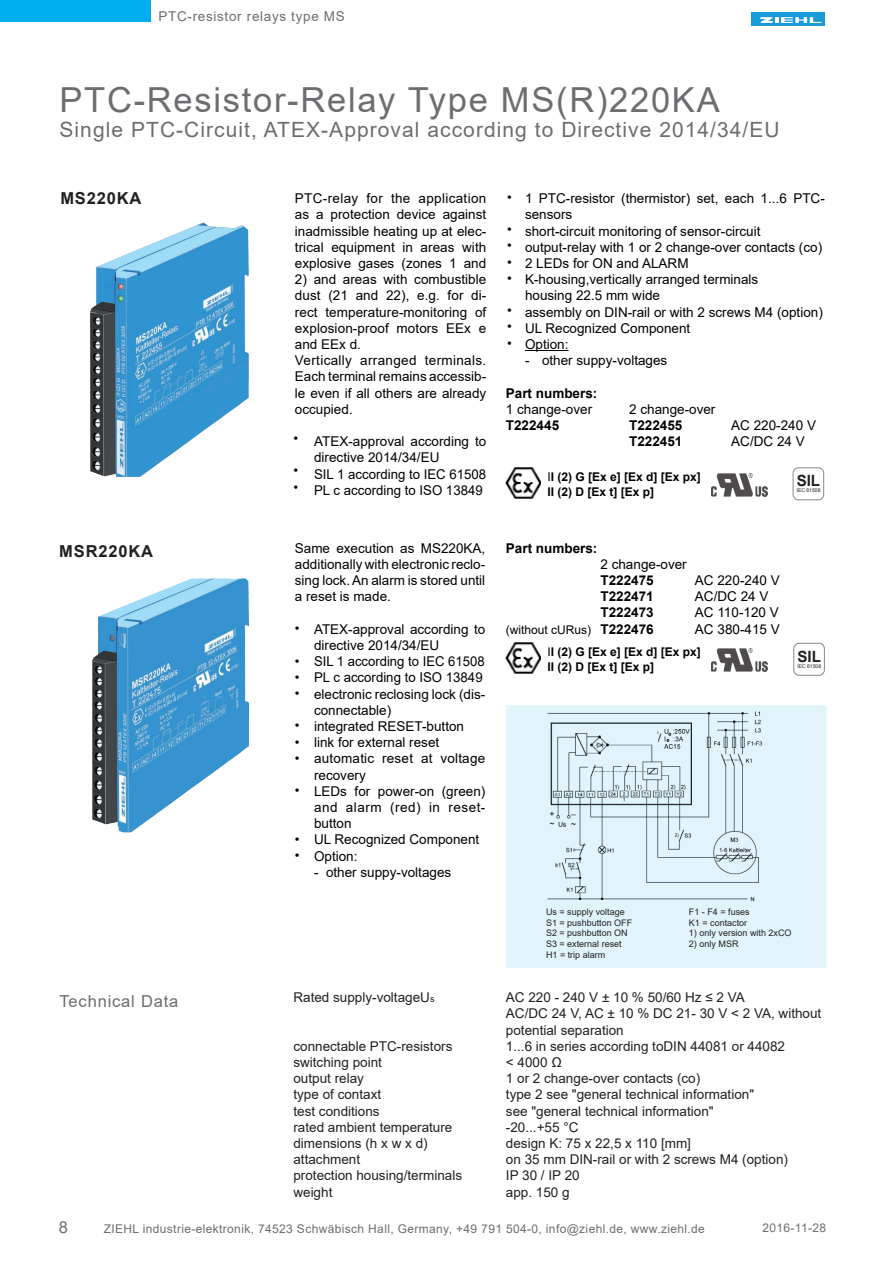
<style>
.page{position:relative;width:893px;height:1263px;background:#fff}
.page>*{position:absolute;margin:0;border:0;box-sizing:border-box;transform-origin:0 0}
.t1{font:34.5px "Arial";letter-spacing:.05em;color:#6c6d70}
.t2{font:21px "Arial";letter-spacing:.05em;color:#6c6d70}
.t3{font:700 16.5px "Arial";letter-spacing:.05em;color:#231f20}
.t4{font:16.5px "Arial";letter-spacing:.05em;color:#6c6d70}
.t5{font:700 15.45px "Arial";color:#231f20}
.t6{font:13.5px/16.2px "Arial";color:#000}
.t7{font:13.5px/16.2px "Arial";color:#231f20}
.t8{font:700 13.5px "Arial";color:#000}
.t9{font:13.5px "Arial";letter-spacing:.05em;color:#6c6d70}
.t10{font:12px "Arial";letter-spacing:.03em;color:#6c6d70}
.t11{font:700 12px/14.4px "Arial";color:#000}
.t12{font:12px "Arial";color:#000}
.t13{font:9px/10.8px "Arial";color:#231f20}
.t14{font:5.1px "Arial";color:#231f20}
.s1{font-weight:400}
.s2{font-weight:700;font-size:13.5px}
.s3{font-size:9px}
</style>
<div class="page">
<div style="left:751px;top:12px;width:73px;height:14px;background:#199bd8"></div>
<svg style="left:761px;top:17px;width:60px;height:6px"></svg>
<div style="left:0;top:0;width:150px;height:22px;background:#00aeef"></div>
<hr style="left:525px;top:350px;width:43px;height:1px;background:#000">
<div style="left:506px;top:705px;width:320px;height:263px;background:#e1f4fc"></div>
<img style="left:537px;top:705px;width:235px;height:197px">
<img style="left:506px;top:642px;width:34px;height:31px">
<div style="left:793px;top:643px;width:32px;height:33px;border:1px solid #86888b;border-radius:5px"></div>
<img style="left:506px;top:468px;width:34px;height:31px">
<div style="left:793px;top:467px;width:31px;height:33px;border:1px solid #86888b;border-radius:5px"></div>
<img style="left:711px;top:473px;width:57px;height:23px">
<img style="left:711px;top:649px;width:57px;height:23px">
<img style="left:90px;top:222px;width:159px;height:255px">
<img style="left:92px;top:578px;width:157px;height:254px">
<p class="t9" style="left:159px;top:7px;width:188px">PTC-resistor relays type MS</p>
<h1 class="t1" style="left:60px;top:76px;width:662px">PTC-Resistor-Relay Type MS(R)220KA</h1>
<h2 class="t2" style="left:60px;top:115px;width:722px">Single PTC-Circuit, ATEX-Approval according to Directive 2014/34/EU</h2>
<p class="t3" style="left:60px;top:186px;width:83px">MS220KA</p>
<p class="t3" style="left:59px;top:540px;width:95px">MSR220KA</p>
<p class="t6" style="left:295px;top:190px;width:193px;text-align:justify">PTC-relay for the application as a protection device against inadmissible heating up at elec&shy;trical equipment in areas with explosive gases (zones 1 and</p>
<p class="t6" style="left:295px;top:271px;width:193px">2) and areas with combustible dust (21 and 22), e.g. for di&shy;rect temperature-monitoring of explosion-proof motors EEx e and EEx d.<br>Vertically arranged terminals.<br>Each terminal remains accessib&shy;le even if all others are already occupied.</p>
<p class="t6" style="left:314px;top:433px;width:174px">ATEX-approval according to directive 2014/34/EU<br>SIL 1 according to IEC 61508<br>PL c according to ISO 13849</p>
<p class="t6" style="left:525px;top:190px;width:301px">1 PTC-resistor (thermistor) set, each 1...6 PTC&shy;sensors<br>short-circuit monitoring of sensor-circuit output-relay with 1 or 2 change-over contacts (co)<br>2 LEDs for ON and ALARM<br>K-housing,vertically arranged terminals<br>housing 22.5 mm wide<br>assembly on DIN-rail or with 2 screws M4 (option)<br>UL Recognized Component<br>Option:</p>
<p class="t6" style="left:525px;top:352px;width:144px">- other suppy-voltages</p>
<p class="t8" style="left:506px;top:383px;width:93px">Part numbers:</p>
<p class="t6" style="left:506px;top:401px;width:88px">1 change-over</p>
<p class="t6" style="left:629px;top:401px;width:88px">2 change-over</p>
<p class="t8" style="left:506px;top:416px;width:55px">T222445</p>
<p class="t8" style="left:629px;top:416px;width:55px">T222455</p>
<p class="t6" style="left:731px;top:417px;width:86px">AC 220-240 V</p>
<p class="t6" style="left:507px;top:189px;width:6px">•</p>
<p class="t6" style="left:507px;top:221px;width:6px;text-align:justify">• • • •</p>
<p class="t6" style="left:507px;top:302px;width:6px;text-align:justify">• • •</p>
<p class="t6" style="left:294px;top:430px;width:6px">•</p>
<p class="t8" style="left:629px;top:432px;width:55px">T222451</p>
<p class="t6" style="left:731px;top:433px;width:75px">AC/DC 24 V</p>
<p class="t6" style="left:294px;top:462px;width:6px">• •</p>
<p class="t11" style="left:547px;top:470px;width:155px"><span class="s1">I</span>I (2) G [Ex e] [Ex d] [Ex px]<br>II (2) D [Ex t] [Ex p]</p>
<p class="t5" style="left:797px;top:470px;width:25px">SIL</p>
<p class="t14" style="left:797px;top:487px;width:25px">IEC 61508</p>
<p class="t6" style="left:295px;top:540px;width:192px;text-align:justify">Same execution as MS220KA, additionally with electronic reclo&shy;sing lock. An alarm is stored until a reset is made.</p>
<p class="t6" style="left:314px;top:621px;width:173px">ATEX-approval according to directive 2014/34/EU<br>SIL 1 according to IEC 61508<br>PL c according to ISO 13849 electronic reclosing lock (dis&shy;connectable)<br>integrated RESET-button link for external reset automatic reset at voltage recovery<br>LEDs for power-on (green) and alarm (red) in reset&shy;button<br>UL Recognized Component<br>Option:</p>
<p class="t6" style="left:314px;top:864px;width:139px">- other suppy-voltages</p>
<p class="t6" style="left:295px;top:620px;width:6px">•</p>
<p class="t6" style="left:295px;top:653px;width:6px;text-align:justify">• • •</p>
<p class="t6" style="left:295px;top:717px;width:6px;text-align:justify">• • •</p>
<p class="t6" style="left:295px;top:782px;width:6px">•</p>
<p class="t6" style="left:295px;top:831px;width:6px">• •</p>
<p class="t8" style="left:506px;top:538px;width:93px">Part numbers:</p>
<p class="t6" style="left:600px;top:556px;width:88px">2 change-over</p>
<p class="t8" style="left:600px;top:571px;width:55px">T222475</p>
<p class="t6" style="left:695px;top:572px;width:86px">AC 220-240 V</p>
<p class="t8" style="left:600px;top:587px;width:55px">T222471</p>
<p class="t6" style="left:695px;top:588px;width:75px">AC/DC 24 V</p>
<p class="t8" style="left:600px;top:603px;width:55px">T222473</p>
<p class="t6" style="left:695px;top:604px;width:85px">AC 110-120 V</p>
<p class="t12" style="left:506px;top:621px;width:149px">(without cURus) <span class="s2">T222476</span></p>
<p class="t6" style="left:695px;top:621px;width:86px">AC 380-415 V</p>
<p class="t11" style="left:547px;top:645px;width:155px"><span class="s1">I</span>I (2) G [Ex e] [Ex d] [Ex px]<br>II (2) D [Ex t] [Ex p]</p>
<p class="t5" style="left:797px;top:646px;width:25px">SIL</p>
<p class="t14" style="left:797px;top:663px;width:25px">IEC 61508</p>
<p class="t13" style="left:546px;top:906px;width:88px">Us = supply voltage<br>S1 = pushbutton OFF<br>S2 = pushbutton ON<br>S3 = external reset<br>H1 = trip alarm</p>
<p class="t13" style="left:689px;top:906px;width:62px">F1 - F4 = fuses<br>K1 = contactor</p>
<p class="t13" style="left:689px;top:928px;width:104px">1) only version with 2xCO</p>
<p class="t13" style="left:689px;top:939px;width:51px">2) only MSR</p>
<p class="t4" style="left:60px;top:990px;width:120px">Technical Data</p>
<p class="t7" style="left:293px;top:989px;width:143px">Rated supply-voltageU<span class="s3">s</span></p>
<p class="t7" style="left:293px;top:1038px;width:170px">connectable PTC-resistors switching point<br>output relay<br>type of contaxt<br>test conditions<br>rated ambient temperature dimensions (h x w x d) attachment<br>protection housing/terminals weight</p>
<p class="t7" style="left:506px;top:989px;width:317px">AC 220 - 240 V ± 10 % 50/60 Hz ≤ 2 VA<br>AC/DC 24 V, AC ± 10 % DC 21- 30 V &lt; 2 VA, without potential separation<br>1...6 in series according toDIN 44081 or 44082<br>&lt; 4000 Ω<br>1 or 2 change-over contacts (co)<br>type 2 see "general technical information"<br>see "general technical information"<br>-20...+55 °C<br>design K: 75 x 22,5 x 110 [mm]<br>on 35 mm DIN-rail or with 2 screws M4 (option)<br>IP 30 / IP 20<br>app. 150 g</p>
<p class="t4" style="left:59px;top:1216px;width:11px">8</p>
<p class="t10" style="left:104px;top:1220px;width:603px">ZIEHL industrie-elektronik, 74523 Schwäbisch Hall, Germany, +49 791 504-0, info@ziehl.de, www.ziehl.de</p>
<p class="t10" style="left:762px;top:1219px;width:65px">2016-11-28</p>
</div>
